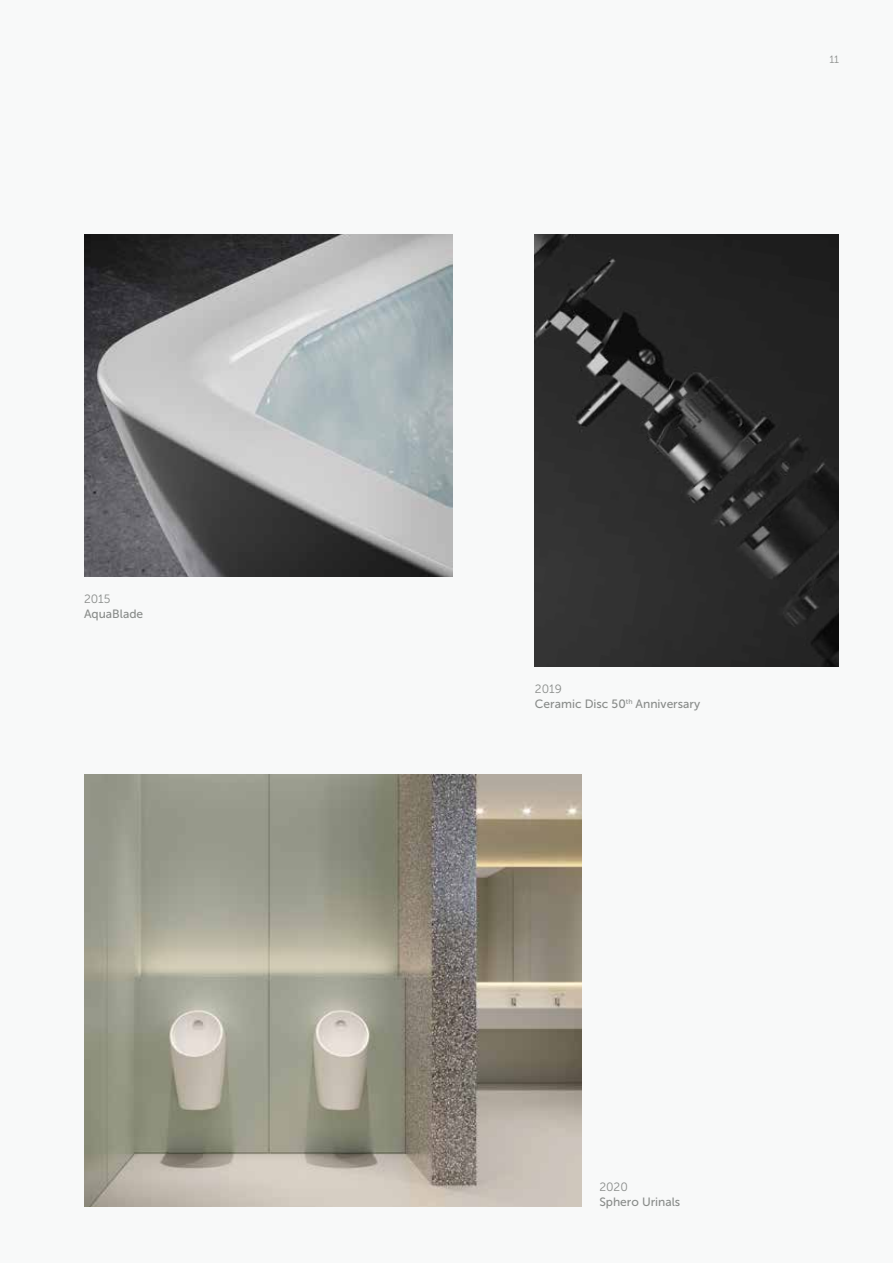
<style>
.page{position:relative;width:893px;height:1263px;background:#f8f9f9}
.page>*{position:absolute;margin:0;border:0;box-sizing:border-box;transform-origin:0 0}
.t1{font:12px "Museo Sans 500";color:#898c8a}
.t2{font:12px "Museo Sans 300";color:#898c8a}
.t3{font:10.5px "Museo Sans 300";color:#898c8a}
</style>
<div class="page">
<img style="left:84px;top:234px;width:368px;height:342px">
<img style="left:535px;top:234px;width:304px;height:432px">
<img style="left:84px;top:774px;width:497px;height:432px">
<p class="t2" style="left:84px;top:592px;width:28px">2015</p>
<p class="t1" style="left:84px;top:607px;width:61px">AquaBlade</p>
<p class="t3" style="left:829px;top:54px;width:11px">11</p>
<p class="t2" style="left:535px;top:682px;width:28px">2019</p>
<p class="t1" style="left:535px;top:697px;width:167px">Ceramic Disc 50<sup>th</sup> Anniversary</p>
<p class="t2" style="left:599px;top:1180px;width:30px">2020</p>
<p class="t1" style="left:599px;top:1195px;width:83px">Sphero Urinals</p>
</div>
